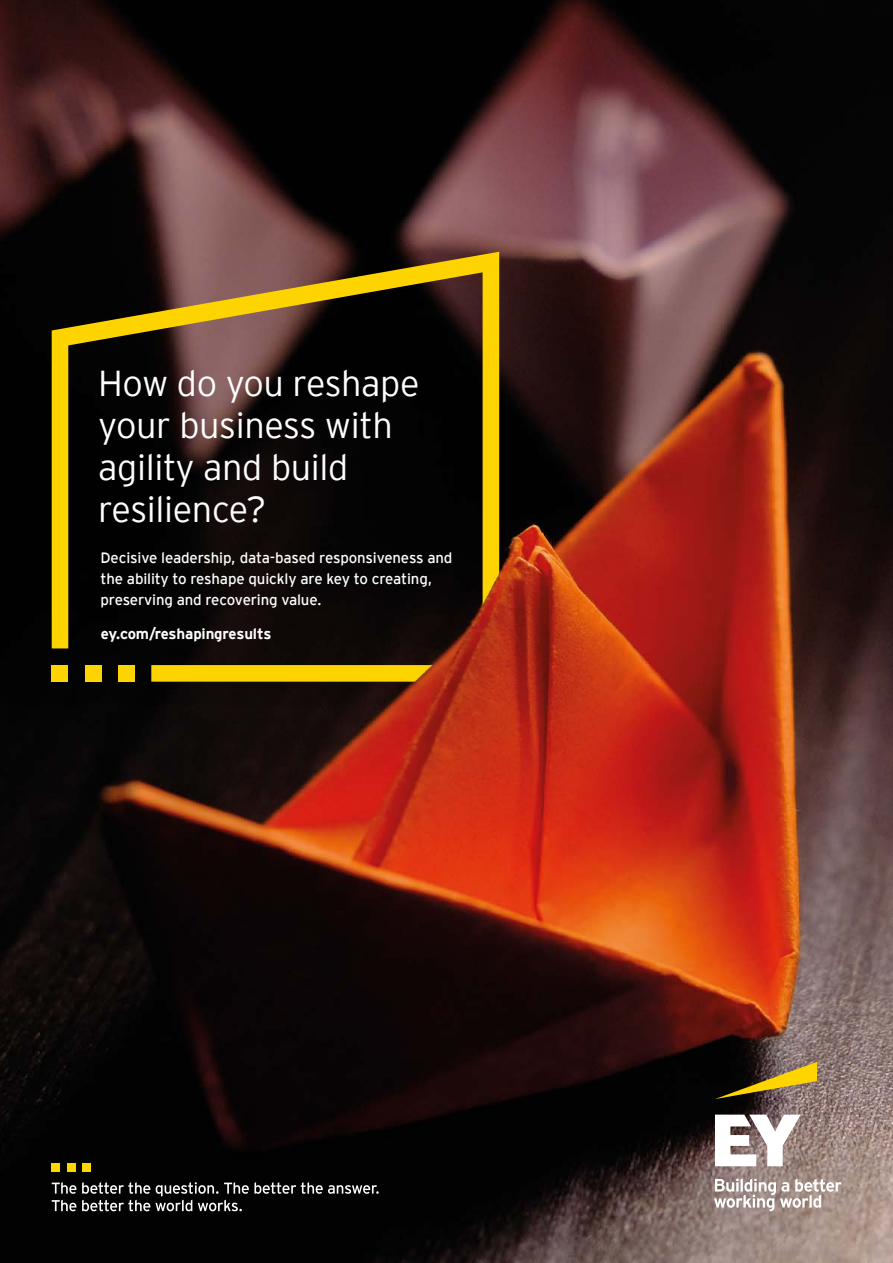
<style>
.page{position:relative;width:893px;height:1263px;background:#fff}
.page>*{position:absolute;margin:0;border:0;box-sizing:border-box;transform-origin:0 0}
.t1{font:300 36px/42px "EY Interstate";letter-spacing:-.01em;color:#fff}
.t2{font:15px/21px "EY Interstate";letter-spacing:-.01em;color:#fff}
.t3{font:700 15px "EY Interstate";letter-spacing:-.01em;color:#fff}
</style>
<div class="page">
<img style="left:0;top:0;width:893px;height:1263px">
<svg style="left:715px;top:1062px;width:102px;height:37px;background:#6f5c25"></svg>
<svg style="left:714px;top:1114px;width:128px;height:97px"></svg>
<div style="left:52px;top:1163px;width:8px;height:8px;background:#ffd500"></div>
<div style="left:67px;top:1163px;width:8px;height:8px;background:#ffd500"></div>
<div style="left:82px;top:1163px;width:9px;height:8px;background:#ffd500"></div>
<svg style="left:52px;top:1182px;width:24px;height:12px"></svg>
<svg style="left:52px;top:1200px;width:24px;height:11px"></svg>
<svg style="left:82px;top:1182px;width:297px;height:29px;background:#323232"></svg>
<img style="left:0;top:0;width:640px;height:705px">
<h1 class="t1" style="left:98px;top:360px;width:323px">How do you reshape your business with agility and build resilience?</h1>
<p class="t2" style="left:101px;top:546px;width:353px">Decisive leadership, data-based responsiveness and the ability to reshape quickly are key to creating, preserving and recovering value.</p>
<p class="t3" style="left:101px;top:623px;width:172px">ey.com/reshapingresults</p>
</div>
